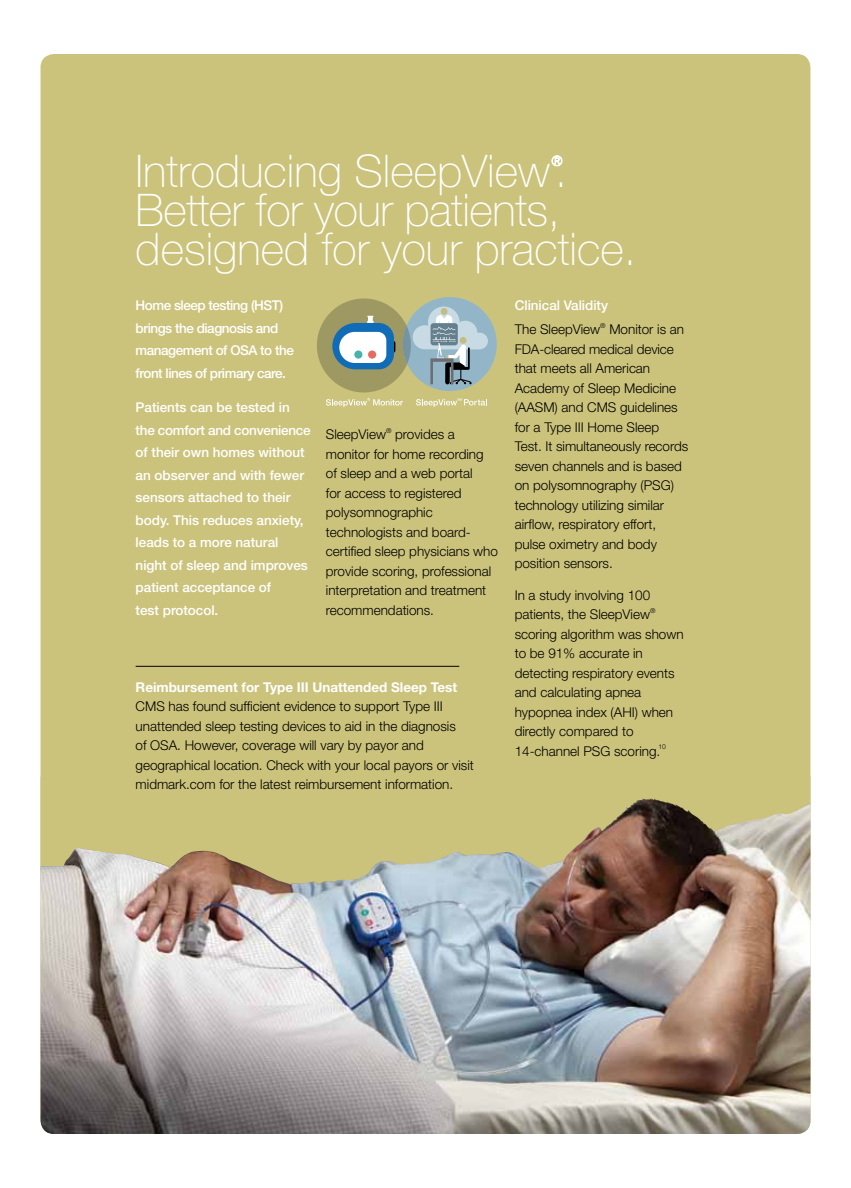
<style>
.page{position:relative;width:851px;height:1188px;background:#fff}
.page>*{position:absolute;margin:0;border:0;box-sizing:border-box;transform-origin:0 0}
.t1{font:100 45px/39px "Helvetica Neue LT Std";color:#fff}
.t2{font:300 13.5px/19.5px "Helvetica Neue LT Std";color:#000}
.t3{font:500 13.5px/22.5px "Helvetica Neue LT Std";color:#fff}
.t4{font:500 13.5px/22.5px "Helvetica Neue LT Std";letter-spacing:-.035em;color:#fff}
.t5{font:700 13.5px "Helvetica Neue LT Std";color:#fff}
.t6{font:300 6.75px "Helvetica Neue LT Std";color:#000}
</style>
<div class="page">
<div style="left:40px;top:54px;width:770px;height:1080px;background:#cbc37c;border-radius:14px"></div>
<svg style="left:326px;top:398px;width:77px;height:9px"></svg>
<svg style="left:416px;top:398px;width:71px;height:9px"></svg>
<div style="left:402px;top:297px;width:95px;height:94px;background:#92b6c7;border-radius:50%"></div>
<svg style="left:317px;top:298px;width:171px;height:94px"></svg>
<svg style="left:551px;top:155px;width:11px;height:11px"></svg>
<img style="left:40px;top:799px;width:770px;height:335px">
<hr style="left:136px;top:666px;width:323px;height:1px;background:#000">
<h1 class="t1" style="left:136px;top:151px;width:502px">Introducing SleepView.<br>Better for your patients, designed for your practice.</h1>
<p class="t4" style="left:136px;top:294px;width:160px">Home sleep testing (HST) brings the diagnosis and management of OSA to the front lines of primary care.</p>
<p class="t3" style="left:136px;top:396px;width:176px">Patients can be tested in the comfort and convenience of their own homes without an observer and with fewer sensors attached to their body. This reduces anxiety, leads to a more natural night of sleep and improves patient acceptance of<br>test protocol.</p>
<p class="t3" style="left:514px;top:294px;width:95px">Clinical Validity</p>
<p class="t2" style="left:514px;top:319px;width:87px">The SleepView</p>
<p class="t6" style="left:600px;top:321px;width:7px">®</p>
<p class="t2" style="left:514px;top:320px;width:175px;text-indent:95px">Monitor is an<br>FDA-cleared medical device that meets all American<br>Academy of Sleep Medicine (AASM) and CMS guidelines for a Type III Home Sleep<br>Test. It simultaneously records seven channels and is based on polysomnography (PSG) technology utilizing similar airflow, respiratory effort, pulse oximetry and body position sensors.</p>
<p class="t2" style="left:514px;top:585px;width:137px">In a study involving 100 patients, the SleepView</p>
<p class="t2" style="left:326px;top:425px;width:62px">SleepView</p>
<p class="t6" style="left:386px;top:426px;width:7px">®</p>
<p class="t2" style="left:326px;top:425px;width:174px;text-indent:69px">provides a monitor for home recording<br>of sleep and a web portal<br>for access to registered polysomnographic technologists and board&shy;certified sleep physicians who provide scoring, professional interpretation and treatment recommendations.</p>
<p class="t6" style="left:650px;top:606px;width:7px">®</p>
<p class="t2" style="left:514px;top:624px;width:170px">scoring algorithm was shown to be 91% accurate in detecting respiratory events and calculating apnea hypopnea index (AHI) when directly compared to<br>14-channel PSG scoring.</p>
<p class="t5" style="left:136px;top:679px;width:323px">Reimbursement for Type III Unattended Sleep Test</p>
<p class="t2" style="left:136px;top:697px;width:340px">CMS has found sufficient evidence to support Type III unattended sleep testing devices to aid in the diagnosis<br>of OSA. However, coverage will vary by payor and geographical location. Check with your local payors or visit midmark.com for the latest reimbursement information.</p>
<p class="t6" style="left:658px;top:743px;width:9px">10</p>
</div>
